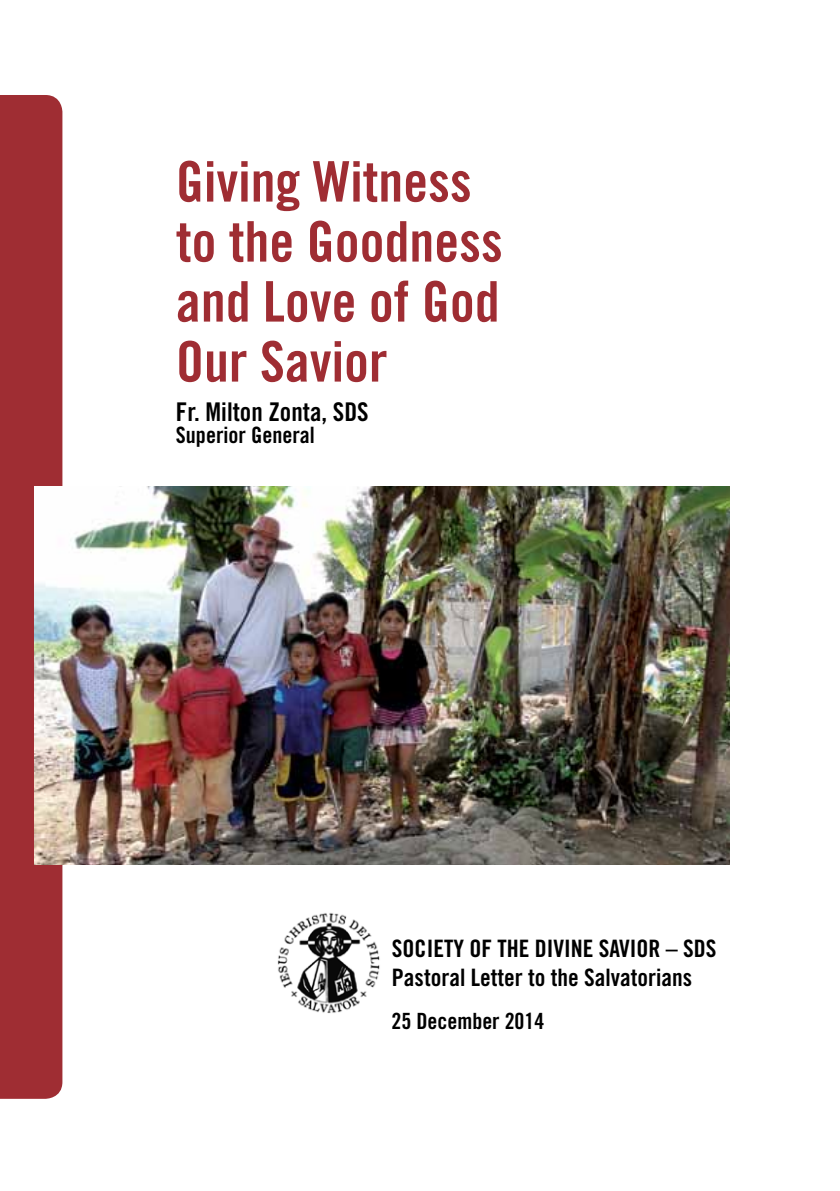
<style>
.page{position:relative;width:840px;height:1191px;background:#fff}
.page>*{position:absolute;margin:0;border:0;box-sizing:border-box;transform-origin:0 0}
.t1{font:56px/60px "Trade Gothic Bold Cond Twenty";color:#9f2d33}
.t2{font:25.8px "Trade Gothic Bold Cond Twenty";color:#000}
.t3{font:24px/28.8px "Trade Gothic Bold Cond Twenty";color:#000}
.t4{font:22.6px "Trade Gothic Bold Cond Twenty";color:#000}
.t5{font:22.4px "Trade Gothic Bold Cond Twenty";color:#000}
</style>
<div class="page">
<img style="left:277px;top:913px;width:103px;height:101px">
<div style="left:0;top:95px;width:62px;height:1003px;background:#9f2d33"></div>
<img style="left:34px;top:486px;width:695px;height:379px">
<h1 class="t1" style="left:176px;top:151px;width:328px">Giving Witness to the Goodness and Love of God<br>Our Savior</h1>
<p class="t2" style="left:176px;top:396px;width:194px">Fr. Milton Zonta, SDS</p>
<p class="t4" style="left:176px;top:421px;width:140px">Superior General</p>
<p class="t3" style="left:392px;top:933px;width:326px">SOCIETY OF THE DIVINE SAVIOR – SDS<br>Pastoral Letter to the Salvatorians</p>
<p class="t5" style="left:391px;top:1007px;width:154px">25 December 2014</p>
</div>
